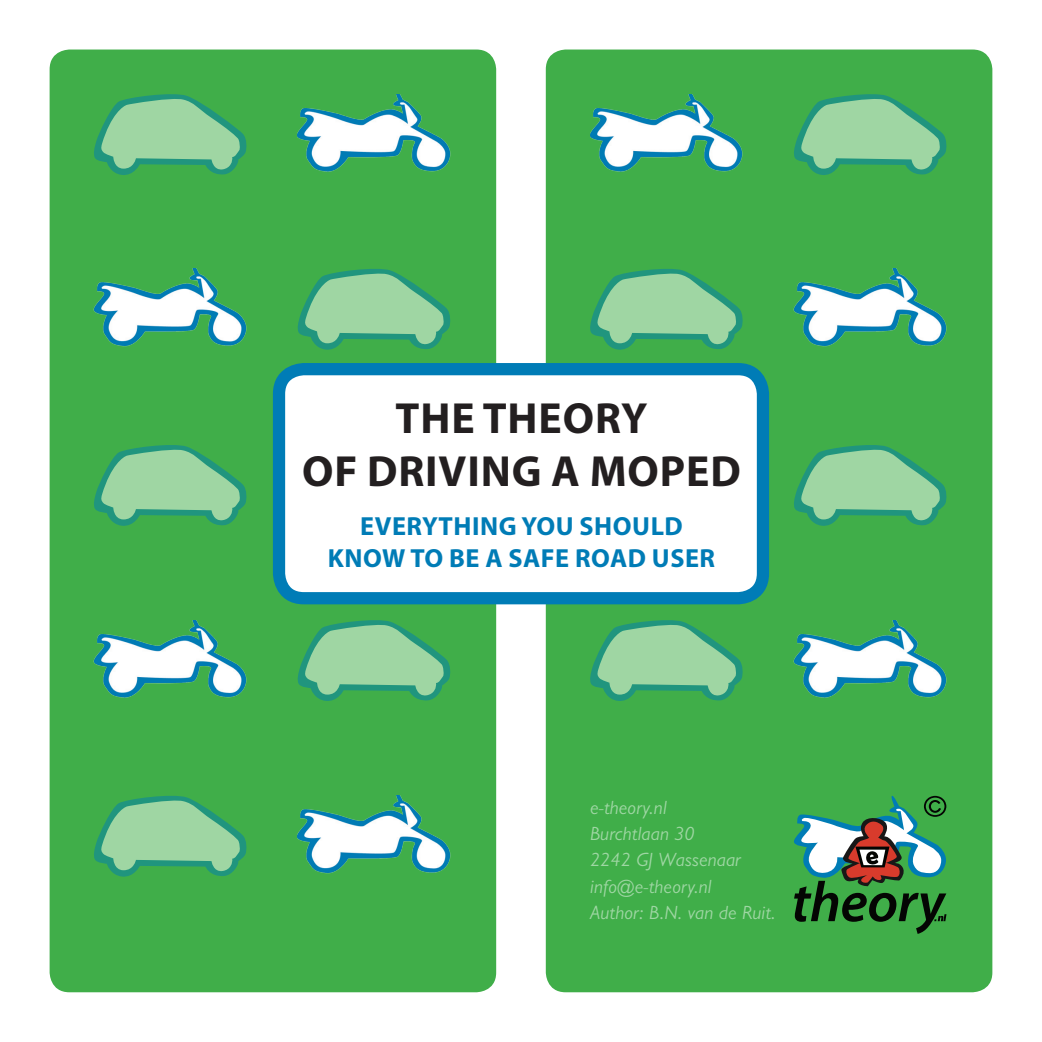
<style>
.page{position:relative;width:1042px;height:1042px;background:#fff}
.page>*{position:absolute;margin:0;border:0;box-sizing:border-box;transform-origin:0 0}
.t1{font:700 43.75px/52.5px "Myriad Pro";letter-spacing:.02em;color:#231f20;text-align:center}
.t2{font:700 26.25px/31.5px "Myriad Pro";letter-spacing:.02em;color:#007cb6;text-align:center}
.t3{font:italic 19.25px/26.2px "Gill Sans MT Pro";letter-spacing:.01em;color:#fff}
</style>
<div class="page">
<div style="left:50px;top:50px;width:446px;height:942px;background:#40ae49;border-radius:20px"></div>
<div style="left:546px;top:50px;width:446px;height:942px;background:#40ae49;border-radius:20px"></div>
<svg style="left:94px;top:94px;width:152px;height:81px"></svg>
<svg style="left:590px;top:269px;width:152px;height:81px"></svg>
<svg style="left:590px;top:620px;width:152px;height:81px"></svg>
<svg style="left:94px;top:445px;width:152px;height:81px"></svg>
<svg style="left:94px;top:796px;width:152px;height:80px"></svg>
<svg style="left:298px;top:269px;width:152px;height:81px"></svg>
<svg style="left:794px;top:94px;width:152px;height:81px"></svg>
<svg style="left:794px;top:445px;width:152px;height:81px"></svg>
<svg style="left:298px;top:620px;width:152px;height:81px"></svg>
<img style="left:298px;top:94px;width:153px;height:78px">
<img style="left:794px;top:269px;width:153px;height:78px">
<img style="left:794px;top:620px;width:153px;height:78px">
<img style="left:298px;top:796px;width:153px;height:78px">
<img style="left:94px;top:269px;width:153px;height:78px">
<img style="left:590px;top:94px;width:153px;height:78px">
<img style="left:94px;top:620px;width:153px;height:78px">
<div style="left:279px;top:369px;width:484px;height:229px;background:#fff;border-radius:25px"></div>
<div style="left:273px;top:363px;width:496px;height:241px;border:12px solid #007cb6;border-radius:25px"></div>
<svg style="left:794px;top:796px;width:152px;height:138px"></svg>
<h1 class="t1" style="left:302px;top:391px;width:440px">THE THEORY<br>OF DRIVING A MOPED</h1>
<h2 class="t2" style="left:328px;top:509px;width:389px">EVERYTHING YOU SHOULD<br>KNOW TO BE A SAFE ROAD USER</h2>
<p class="t3" style="left:590px;top:794px;width:187px">e-theory.nl<br>Burchtlaan 30<br>2242 GJ Wassenaar info@e-theory.nl<br>Author: B.N. van de Ruit.</p>
</div>
